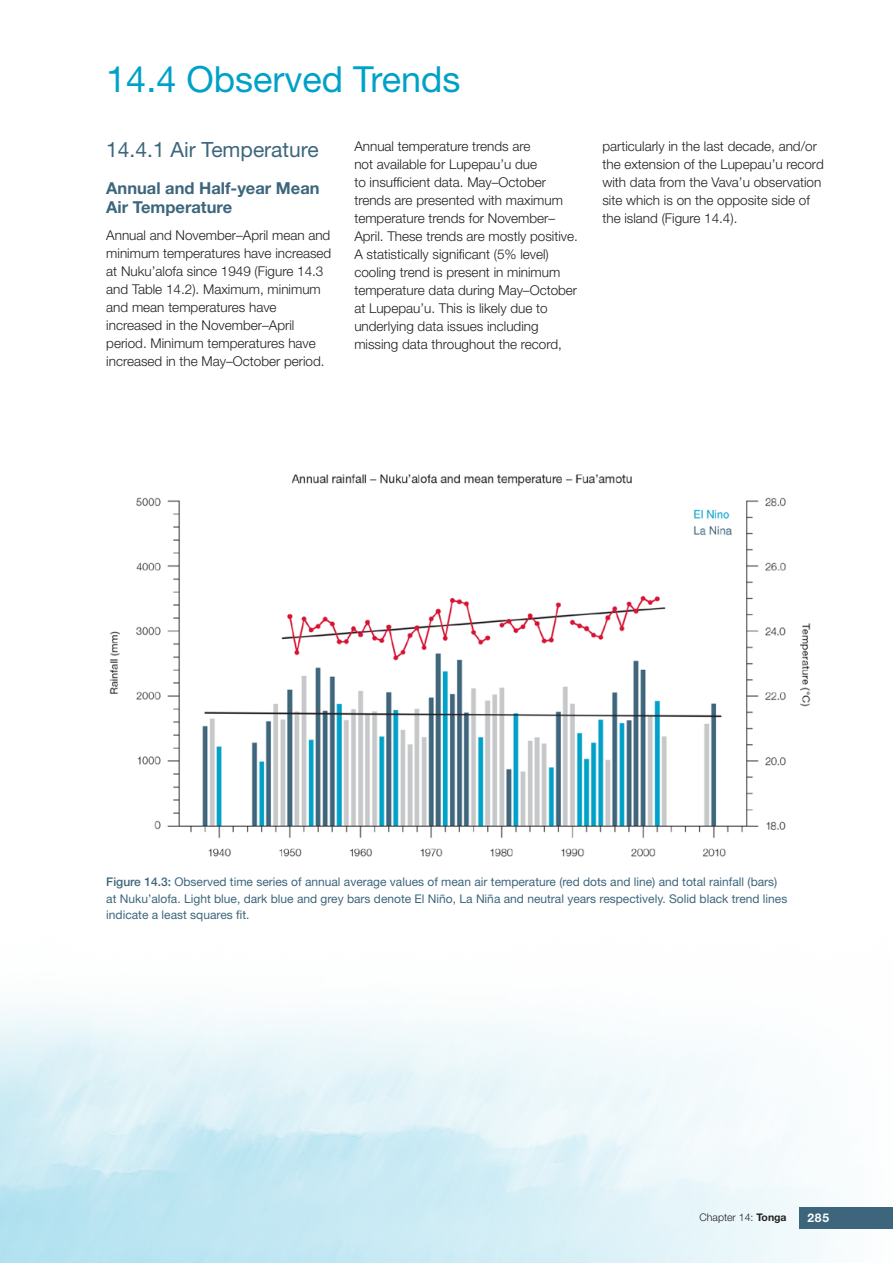
<style>
.page{position:relative;width:893px;height:1263px;background:#fff}
.page>*{position:absolute;margin:0;border:0;box-sizing:border-box;transform-origin:0 0}
.page_title{font:36px "Helvetica Neue";color:#00a1c8}
.heading_1{font:21px "Helvetica Neue";color:#3d667c}
.heading_2{font:700 16.5px/19.8px "Helvetica Neue";color:#3d667c}
.body{font:300 13.5px/18px "Helvetica Neue";color:#231f20}
.t1{font:12px/16.5px "Helvetica Neue";color:#3d667c}
.t2{font:700 12px "Helvetica Neue";color:#fff}
.t3{font:300 10.5px "Helvetica Neue";color:#231f20}
.s1{font-weight:500}
.s2{font-weight:700}
</style>
<div class="page">
<img style="left:0;top:1005px;width:893px;height:258px">
<img style="left:109px;top:474px;width:702px;height:383px">
<div style="left:799px;top:1208px;width:94px;height:21px;background:#3d667c"></div>
<h1 class="page_title" style="left:106px;top:58px;width:356px">14.4 Observed Trends</h1>
<h2 class="heading_1" style="left:106px;top:137px;width:214px">14.4.1 Air Temperature</h2>
<h3 class="heading_2" style="left:106px;top:177px;width:215px">Annual and Half-year Mean<br>Air Temperature</h3>
<p class="body" style="left:106px;top:226px;width:227px">Annual and November–April mean and minimum temperatures have increased at Nuku’alofa since 1949 (Figure 14.3 and Table 14.2). Maximum, minimum and mean temperatures have increased in the November–April period. Minimum temperatures have increased in the May–October period.</p>
<p class="body" style="left:354px;top:137px;width:225px">Annual temperature trends are<br>not available for Lupepau’u due<br>to insufficient data. May–October trends are presented with maximum temperature trends for November– April. These trends are mostly positive.<br>A statistically significant (5% level) cooling trend is present in minimum temperature data during May–October at Lupepau’u. This is likely due to underlying data issues including missing data throughout the record,</p>
<p class="body" style="left:602px;top:137px;width:223px">particularly in the last decade, and/or the extension of the Lupepau’u record with data from the Vava’u observation site which is on the opposite side of the island (Figure 14.4).</p>
<p class="t1" style="left:106px;top:873px;width:683px"><span class="s1">Figure 14.3:</span> Observed time series of annual average values of mean air temperature (red dots and line) and total rainfall (bars) at Nuku’alofa. Light blue, dark blue and grey bars denote El Niño, La Niña and neutral years respectively. Solid black trend lines indicate a least squares fit.</p>
<p class="t3" style="left:699px;top:1211px;width:89px">Chapter 14: <span class="s2">Tonga</span></p>
<p class="t2" style="left:807px;top:1210px;width:23px">285</p>
</div>
